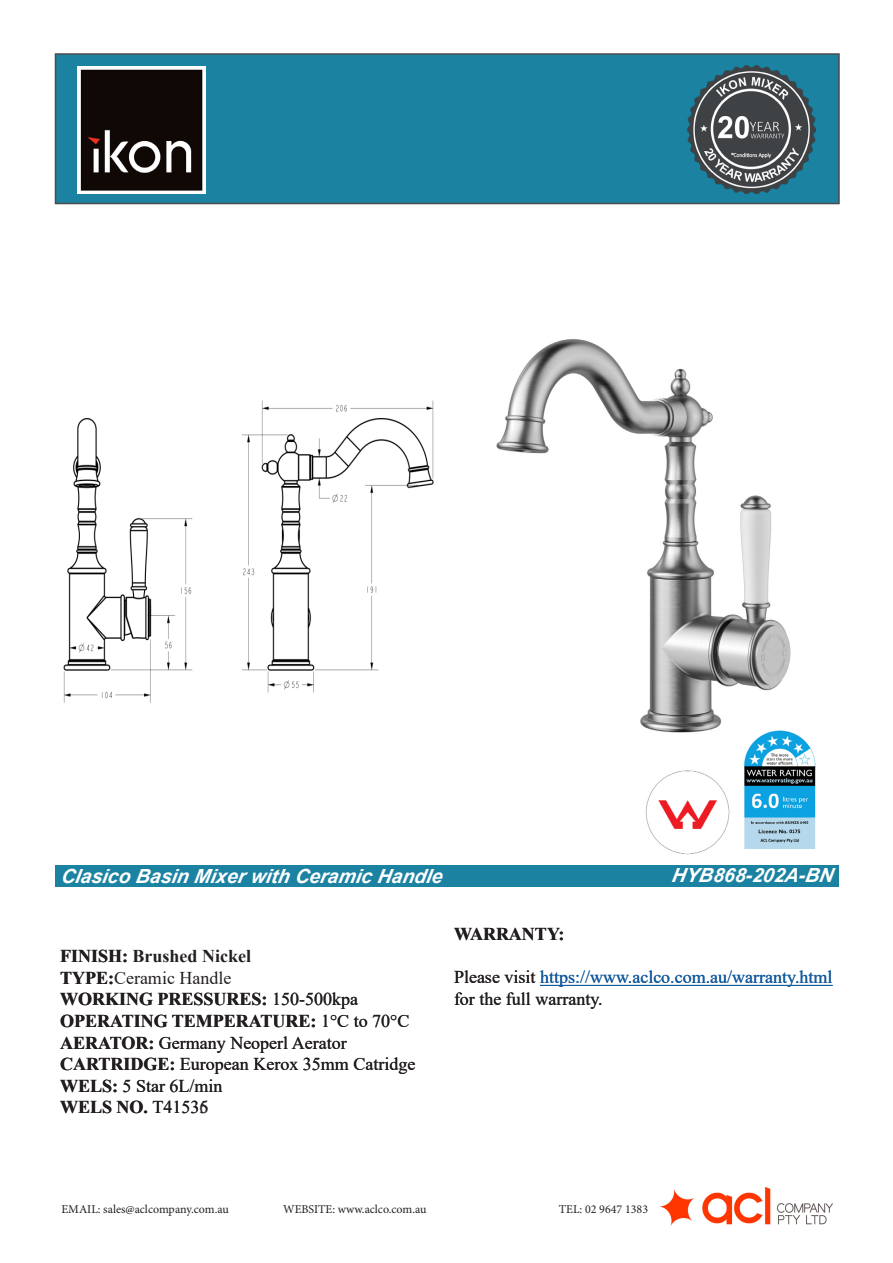
<style>
.page{position:relative;width:893px;height:1263px;background:#fff}
.page>*{position:absolute;margin:0;border:0;box-sizing:border-box;transform-origin:0 0}
.t1{font:italic 700 19.5px "Arial";color:#fff}
.t2{font:18px "Times New Roman";color:#231f20}
.t3{font:700 18px "Times New Roman";color:#231f20}
.t4{font:18px "Times New Roman";color:#175d9e}
.t5{font:12px "Minion Pro";color:#231f20}
.s1{font-weight:400}
.s2{font-weight:700}
.s3{color:#231f20}
</style>
<div class="page">
<div style="left:55px;top:53px;width:785px;height:151px;background:#1b82a2;border:2px solid #4b4c4d"></div>
<img style="left:77px;top:66px;width:128px;height:127px">
<img style="left:688px;top:66px;width:127px;height:127px">
<img style="left:63px;top:400px;width:371px;height:303px">
<div style="left:55px;top:865px;width:783px;height:21px;background:#1b82a2"></div>
<img style="left:659px;top:1187px;width:174px;height:40px">
<img style="left:645px;top:770px;width:85px;height:85px">
<img style="left:496px;top:339px;width:295px;height:394px">
<hr style="left:540px;top:985px;width:293px;height:1px;background:#175d9e">
<img style="left:740px;top:726px;width:76px;height:123px">
<p class="t1" style="left:60px;top:863px;width:388px">Clasico Basin Mixer with Ceramic Handle</p>
<p class="t1" style="left:671px;top:862px;width:168px">HYB868-202A-BN</p>
<p class="t3" style="left:60px;top:943px;width:193px">FINISH: Brushed Nickel</p>
<p class="t3" style="left:60px;top:986px;width:300px">WORKING PRESSURES: <span class="s1">150-500kpa</span></p>
<p class="t3" style="left:60px;top:1008px;width:351px">OPERATING TEMPERATURE: <span class="s1">1°C to 70°C</span></p>
<p class="t2" style="left:60px;top:1030px;width:288px"><span class="s2">AERATOR:</span> Germany Neoperl Aerator</p>
<p class="t2" style="left:60px;top:1051px;width:357px"><span class="s2">CARTRIDGE:</span> European Kerox 35mm Catridge</p>
<p class="t2" style="left:60px;top:1073px;width:164px"><span class="s2">WELS:</span> 5 Star 6L/min</p>
<p class="t3" style="left:60px;top:1094px;width:150px">WELS NO. <span class="s1">T41535</span></p>
<p class="t2" style="left:60px;top:965px;width:173px"><span class="s2">TYPE:</span>Ceramic Handle</p>
<p class="t2" style="left:200px;top:1094px;width:10px">6</p>
<p class="t3" style="left:454px;top:921px;width:112px">WARRANTY:</p>
<p class="t4" style="left:454px;top:965px;width:380px"><span class="s3">Please visit</span> https://www.aclco.com.au/warranty.html</p>
<p class="t2" style="left:454px;top:986px;width:150px">for the full warranty.</p>
<p class="t5" style="left:62px;top:1201px;width:169px">EMAIL: sales@aclcompany.com.au</p>
<p class="t5" style="left:283px;top:1201px;width:145px">WEBSITE: www.aclco.com.au</p>
<p class="t5" style="left:559px;top:1201px;width:91px">TEL: 02 9647 1383</p>
</div>
